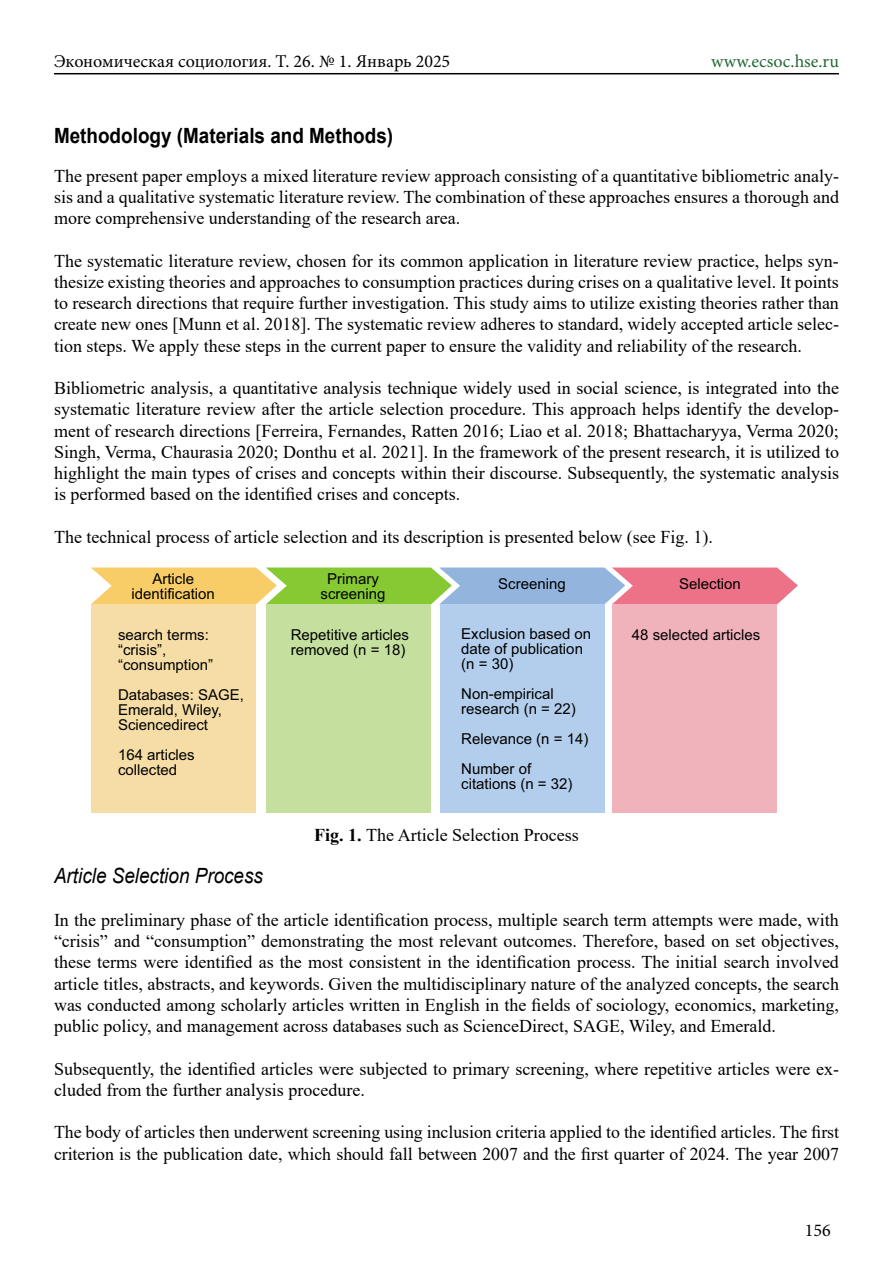
<style>
.page{position:relative;width:893px;height:1263px;background:#fff}
.page>*{position:absolute;margin:0;border:0;box-sizing:border-box;transform-origin:0 0}
.t1{font:700 21px "Arial";color:#000;scale:.9 1}
.t2{font:italic 21px "Arial";color:#000;scale:.9 1}
.t3{font:18px/21.3px "Times New Roman";color:#000;text-align:justify}
.t4{font:18px "Minion Pro";color:#000}
.t5{font:18px "Minion Pro";letter-spacing:.01em;color:#246736}
.t6{font:15px/15px "Arial";color:#000}
.s1{font-weight:700}
</style>
<div class="page">
<hr style="left:54px;top:73px;width:785px;height:1px;background:#000">
<div style="left:92px;top:604px;width:164px;height:209px;background:#f5dda5"></div>
<div style="left:267px;top:604px;width:164px;height:209px;background:#c5e09e"></div>
<div style="left:440px;top:604px;width:164px;height:209px;background:#b3ceec"></div>
<svg style="left:91px;top:567px;width:707px;height:37px;background:#c4b589"></svg>
<div style="left:613px;top:604px;width:164px;height:209px;background:#f1b3bb"></div>
<p class="t4" style="left:54px;top:50px;width:398px">Экономическая социология. Т. 26. № 1. Январь 2025</p>
<p class="t5" style="left:711px;top:50px;width:129px">www.ecsoc.hse.ru</p>
<p class="t1" style="left:54px;top:121px;width:378px">Methodology (Materials and Methods)</p>
<p class="t3" style="left:54px;top:164px;width:786px">The present paper employs a mixed literature review approach consisting of a quantitative bibliometric analy&shy;sis and a qualitative systematic literature review. The combination of these approaches ensures a thorough and more comprehensive understanding of the research area.</p>
<p class="t3" style="left:54px;top:249px;width:786px">The systematic literature review, chosen for its common application in literature review practice, helps syn&shy;thesize existing theories and approaches to consumption practices during crises on a qualitative level. It points to research directions that require further investigation. This study aims to utilize existing theories rather than create new ones [Munn et al. 2018]. The systematic review adheres to standard, widely accepted article selec&shy;tion steps. We apply these steps in the current paper to ensure the validity and reliability of the research.</p>
<p class="t3" style="left:54px;top:377px;width:786px">Bibliometric analysis, a quantitative analysis technique widely used in social science, is integrated into the systematic literature review after the article selection procedure. This approach helps identify the develop&shy;ment of research directions [Ferreira, Fernandes, Ratten 2016; Liao et al. 2018; Bhattacharyya, Verma 2020; Singh, Verma, Chaurasia 2020; Donthu et al. 2021]. In the framework of the present research, it is utilized to highlight the main types of crises and concepts within their discourse. Subsequently, the systematic analysis is performed based on the identified crises and concepts.</p>
<p class="t3" style="left:54px;top:526px;width:660px">The technical process of article selection and its description is presented below (see Fig. 1).</p>
<p class="t6" style="left:131px;top:571px;width:85px;text-align:center">Article identification</p>
<p class="t6" style="left:118px;top:627px;width:97px">search terms: “crisis”, “consumption”</p>
<p class="t6" style="left:118px;top:687px;width:127px">Databases: SAGE,<br>Emerald, Wiley,<br>Sciencedirect</p>
<p class="t6" style="left:118px;top:747px;width:78px">164 articles collected</p>
<p class="t6" style="left:320px;top:571px;width:67px;text-align:center">Primary screening</p>
<p class="t6" style="left:291px;top:627px;width:120px">Repetitive articles removed (n = 18)</p>
<p class="t6" style="left:498px;top:576px;width:69px">Screening</p>
<p class="t6" style="left:461px;top:626px;width:132px">Exclusion based on date of publication (n = 30)</p>
<p class="t6" style="left:461px;top:686px;width:116px">Non-empirical research (n = 22)</p>
<p class="t6" style="left:461px;top:724px;width:129px;line-height:30px">Relevance (n = 14)<br>Number of</p>
<p class="t6" style="left:461px;top:776px;width:113px">citations (n = 32)</p>
<p class="t3" style="left:314px;top:823px;width:266px"><span class="s1">Fig. 1.</span> The Article Selection Process</p>
<p class="t6" style="left:679px;top:576px;width:63px">Selection</p>
<p class="t6" style="left:632px;top:628px;width:130px">48 selected articles</p>
<p class="t2" style="left:54px;top:862px;width:234px">Article Selection Process</p>
<p class="t3" style="left:54px;top:908px;width:786px">In the preliminary phase of the article identification process, multiple search term attempts were made, with “crisis” and “consumption” demonstrating the most relevant outcomes. Therefore, based on set objectives, these terms were identified as the most consistent in the identification process. The initial search involved article titles, abstracts, and keywords. Given the multidisciplinary nature of the analyzed concepts, the search was conducted among scholarly articles written in English in the fields of sociology, economics, marketing, public policy, and management across databases such as ScienceDirect, SAGE, Wiley, and Emerald.</p>
<p class="t3" style="left:54px;top:1057px;width:786px">Subsequently, the identified articles were subjected to primary screening, where repetitive articles were ex&shy;cluded from the further analysis procedure.</p>
<p class="t3" style="left:54px;top:1121px;width:787px">The body of articles then underwent screening using inclusion criteria applied to the identified articles. The first criterion is the publication date, which should fall between 2007 and the first quarter of 2024. The year 2007</p>
<p class="t4" style="left:805px;top:1218px;width:27px">156</p>
</div>
